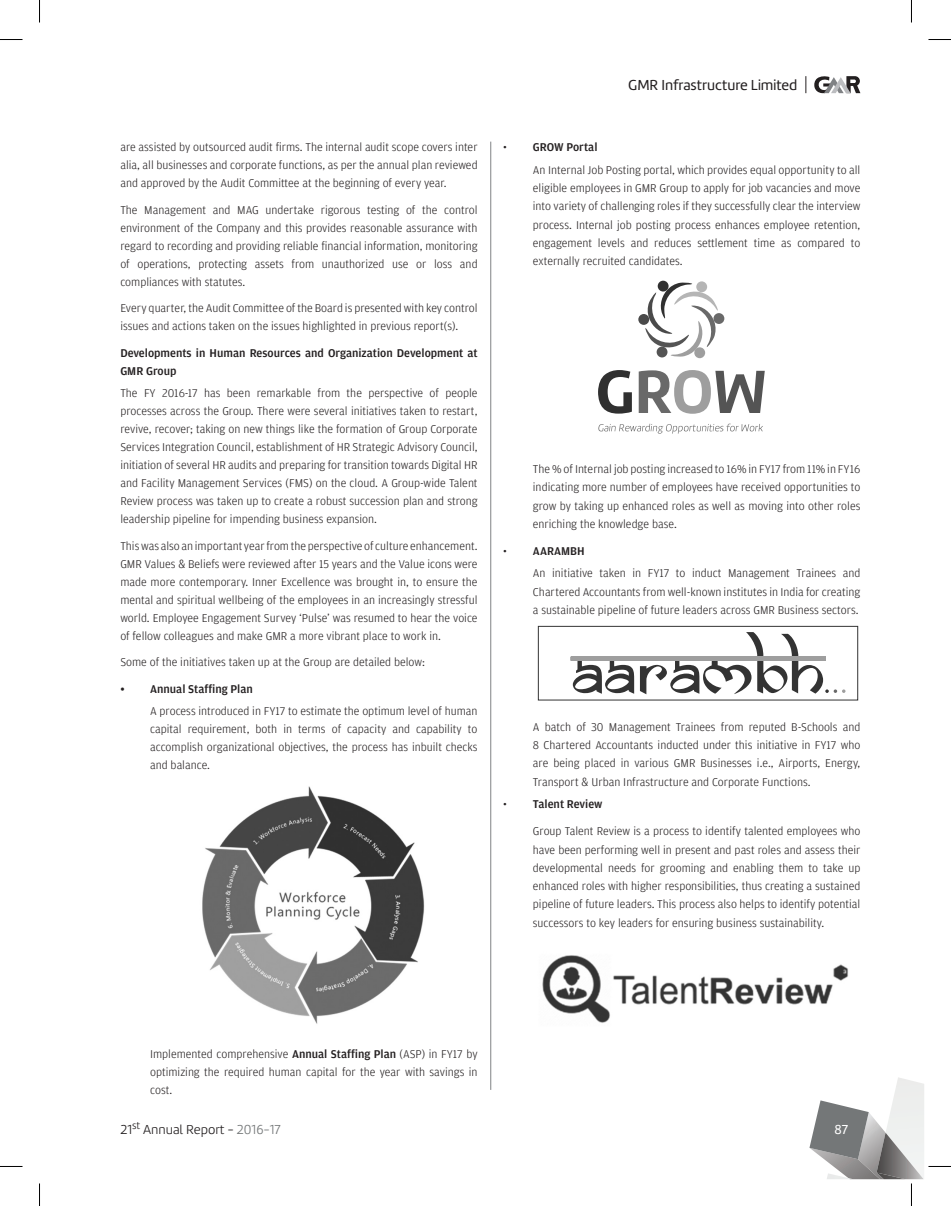
<style>
.page{position:relative;width:951px;height:1206px;background:#fff}
.page>*{position:absolute;margin:0;border:0;box-sizing:border-box;transform-origin:0 0}
.t1{font:15px "Marine";color:#231f20}
.t2{font:300 13.5px "Marine";color:#231f20}
.t3{font:13.5px "Marine";color:#fff}
.Body{font:300 12px/18.3px "Amplitude";color:#231f20;text-align:justify}
.Sub_heading{font:500 12px/18px "Amplitude";color:#231f20}
.Body-2{font:500 12px "Amplitude";color:#231f20}
.s1{font-weight:300}
.s2{font-weight:500}
.s3{color:#747778}
</style>
<div class="page">
<svg style="left:805px;top:76px;width:1px;height:17px"></svg>
<svg style="left:814px;top:76px;width:46px;height:17px"></svg>
<img style="left:202px;top:786px;width:223px;height:238px">
<svg style="left:598px;top:370px;width:34px;height:43px"></svg>
<svg style="left:638px;top:370px;width:126px;height:44px"></svg>
<svg style="left:598px;top:423px;width:165px;height:10px"></svg>
<svg style="left:645px;top:282px;width:73px;height:75px"></svg>
<div style="left:657px;top:281px;width:11px;height:10px;background:#303030;border-radius:50%"></div>
<div style="left:638px;top:314px;width:11px;height:11px;background:#4a4a4a;border-radius:50%"></div>
<div style="left:656px;top:346px;width:11px;height:11px;background:#545454;border-radius:50%"></div>
<div style="left:694px;top:347px;width:11px;height:11px;background:#9e9e9e;border-radius:50%"></div>
<div style="left:713px;top:313px;width:11px;height:11px;background:#696969;border-radius:50%"></div>
<div style="left:696px;top:281px;width:11px;height:11px;background:#b5b5b5;border-radius:50%"></div>
<div style="left:538px;top:626px;width:320px;height:74px;border:1px solid #333"></div>
<svg style="left:570px;top:632px;width:275px;height:62px"></svg>
<img style="left:542px;top:955px;width:307px;height:68px">
<hr style="left:490px;top:142px;width:1px;height:947px;background:#808285">
<svg style="left:0;top:39px;width:22px;height:1px"></svg>
<svg style="left:928px;top:39px;width:23px;height:1px"></svg>
<svg style="left:0;top:1166px;width:22px;height:1px"></svg>
<svg style="left:39px;top:0;width:1px;height:22px"></svg>
<svg style="left:39px;top:1183px;width:1px;height:22px"></svg>
<svg style="left:911px;top:0;width:1px;height:22px"></svg>
<svg style="left:809px;top:1077px;width:142px;height:128px"></svg>
<p class="Body" style="left:120px;top:138px;width:359px">are assisted by outsourced audit firms. The internal audit scope covers inter alia, all businesses and corporate functions, as per the annual plan reviewed and approved by the Audit Committee at the beginning of every year.</p>
<p class="Body" style="left:120px;top:201px;width:359px">The Management and MAG undertake rigorous testing of the control environment of the Company and this provides reasonable assurance with regard to recording and providing reliable financial information, monitoring of operations, protecting assets from unauthorized use or loss and compliances with statutes.</p>
<p class="Body" style="left:120px;top:299px;width:359px">Every quarter, the Audit Committee of the Board is presented with key control issues and actions taken on the issues highlighted in previous report(s).</p>
<p class="Sub_heading" style="left:120px;top:344px;width:359px">Developments in Human Resources and Organization Development at<br>GMR Group</p>
<p class="Body" style="left:120px;top:384px;width:359px">The FY 2016-17 has been remarkable from the perspective of people processes across the Group. There were several initiatives taken to restart, revive, recover; taking on new things like the formation of Group Corporate Services Integration Council, establishment of HR Strategic Advisory Council, initiation of several HR audits and preparing for transition towards Digital HR and Facility Management Services (FMS) on the cloud. A Group-wide Talent Review process was taken up to create a robust succession plan and strong leadership pipeline for impending business expansion.</p>
<p class="Body" style="left:120px;top:537px;width:359px">This was also an important year from the perspective of culture enhancement.<br>GMR Values &amp; Beliefs were reviewed after 15 years and the Value icons were made more contemporary. Inner Excellence was brought in, to ensure the mental and spiritual wellbeing of the employees in an increasingly stressful world. Employee Engagement Survey ‘Pulse’ was resumed to hear the voice of fellow colleagues and make GMR a more vibrant place to work in.</p>
<p class="Body" style="left:120px;top:653px;width:306px">Some of the initiatives taken up at the Group are detailed below:</p>
<p class="Sub_heading" style="left:120px;top:680px;width:134px">• Annual Staffing Plan</p>
<p class="Body" style="left:150px;top:702px;width:329px">A process introduced in FY17 to estimate the optimum level of human capital requirement, both in terms of capacity and capability to accomplish organizational objectives, the process has inbuilt checks and balance.</p>
<p class="t1" style="left:628px;top:76px;width:171px">GMR Infrastructure Limited</p>
<p class="Sub_heading" style="left:503px;top:138px;width:96px"><span class="s1">•</span> GROW Portal</p>
<p class="Body" style="left:533px;top:161px;width:329px">An Internal Job Posting portal, which provides equal opportunity to all eligible employees in GMR Group to apply for job vacancies and move into variety of challenging roles if they successfully clear the interview process. Internal job posting process enhances employee retention, engagement levels and reduces settlement time as compared to externally recruited candidates.</p>
<p class="Body" style="left:533px;top:460px;width:329px">The % of Internal job posting increased to 16% in FY17 from 11% in FY16 indicating more number of employees have received opportunities to grow by taking up enhanced roles as well as moving into other roles enriching the knowledge base.</p>
<p class="Sub_heading" style="left:503px;top:542px;width:83px"><span class="s1">•</span> AARAMBH</p>
<p class="Body" style="left:533px;top:564px;width:329px">An initiative taken in FY17 to induct Management Trainees and Chartered Accountants from well-known institutes in India for creating a sustainable pipeline of future leaders across GMR Business sectors.</p>
<p class="Body" style="left:533px;top:717px;width:329px">A batch of 30 Management Trainees from reputed B-Schools and 8 Chartered Accountants inducted under this initiative in FY17 who are being placed in various GMR Businesses i.e., Airports, Energy, Transport &amp; Urban Infrastructure and Corporate Functions.</p>
<p class="Body-2" style="left:503px;top:797px;width:101px"><span class="s1">•</span> Talent Review</p>
<p class="Body" style="left:533px;top:822px;width:329px">Group Talent Review is a process to identify talented employees who have been performing well in present and past roles and assess their developmental needs for grooming and enabling them to take up enhanced roles with higher responsibilities, thus creating a sustained pipeline of future leaders. This process also helps to identify potential successors to key leaders for ensuring business sustainability.</p>
<p class="Body" style="left:150px;top:1044px;width:329px">Implemented comprehensive <span class="s2">Annual Staffing Plan</span> (ASP) in FY17 by optimizing the required human capital for the year with savings in cost.</p>
<p class="t2" style="left:120px;top:1120px;width:162px">21<sup>st</sup> Annual Report - <span class="s3">2016-17</span></p>
<p class="t3" style="left:834px;top:1120px;width:15px">87</p>
</div>
